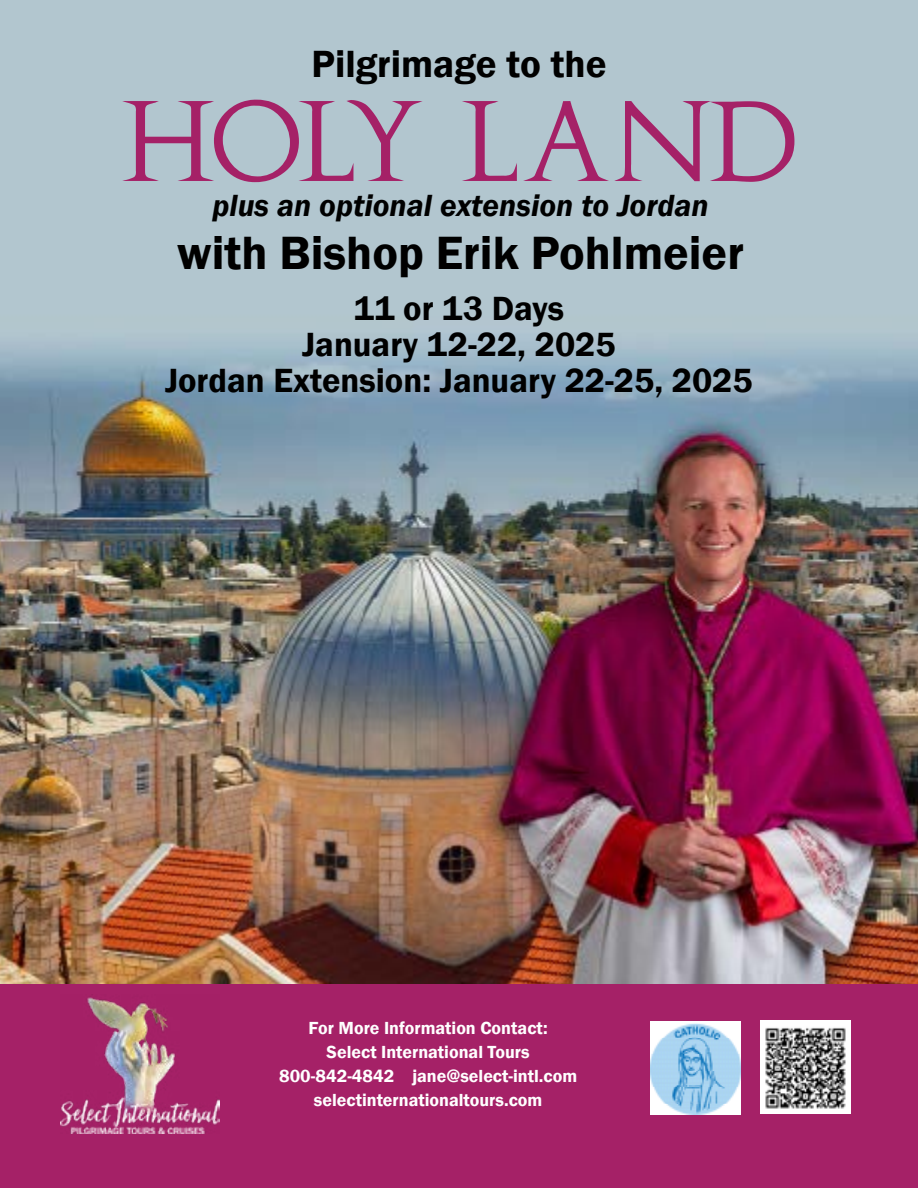
<style>
.page{position:relative;width:918px;height:1188px;background:#fff}
.page>*{position:absolute;margin:0;border:0;box-sizing:border-box;transform-origin:0 0}
.t1{font:108px "Augustus";letter-spacing:-.05em;color:#a52167}
.t2{font:600 48px "Franklin Gothic";color:#000}
.t3{font:600 39px "Franklin Gothic";color:#000}
.t4{font:600 34.5px/36px "Franklin Gothic";color:#000;text-align:center}
.t5{font:italic 600 31.5px "Franklin Gothic";color:#000}
.t6{font:600 18px/24px "Franklin Gothic";color:#fff;text-align:center}
</style>
<div class="page">
<img style="left:0;top:0;width:918px;height:984px">
<div style="left:0;top:984px;width:918px;height:204px;background:#a52167"></div>
<img style="left:760px;top:1021px;width:91px;height:93px">
<img style="left:60px;top:997px;width:160px;height:137px">
<img style="left:650px;top:1022px;width:91px;height:93px">
<h3 class="t3" style="left:311px;top:40px;width:297px">Pilgrimage to the</h3>
<h1 class="t1" style="left:120px;top:81px;width:679px">HOLY LAND</h1>
<h3 class="t5" style="left:212px;top:185px;width:498px">plus an optional extension to Jordan</h3>
<h2 class="t2" style="left:177px;top:223px;width:568px">with Bishop Erik Pohlmeier</h2>
<h3 class="t4" style="left:165px;top:291px;width:589px">11 or 13 Days<br>January 12-22, 2025<br>Jordan Extension: January 22-25, 2025</h3>
<p class="t6" style="left:279px;top:1017px;width:300px">For More Information Contact:<br>Select International Tours<br>800-842-4842 jane@select-intl.com selectinternationaltours.com</p>
</div>
